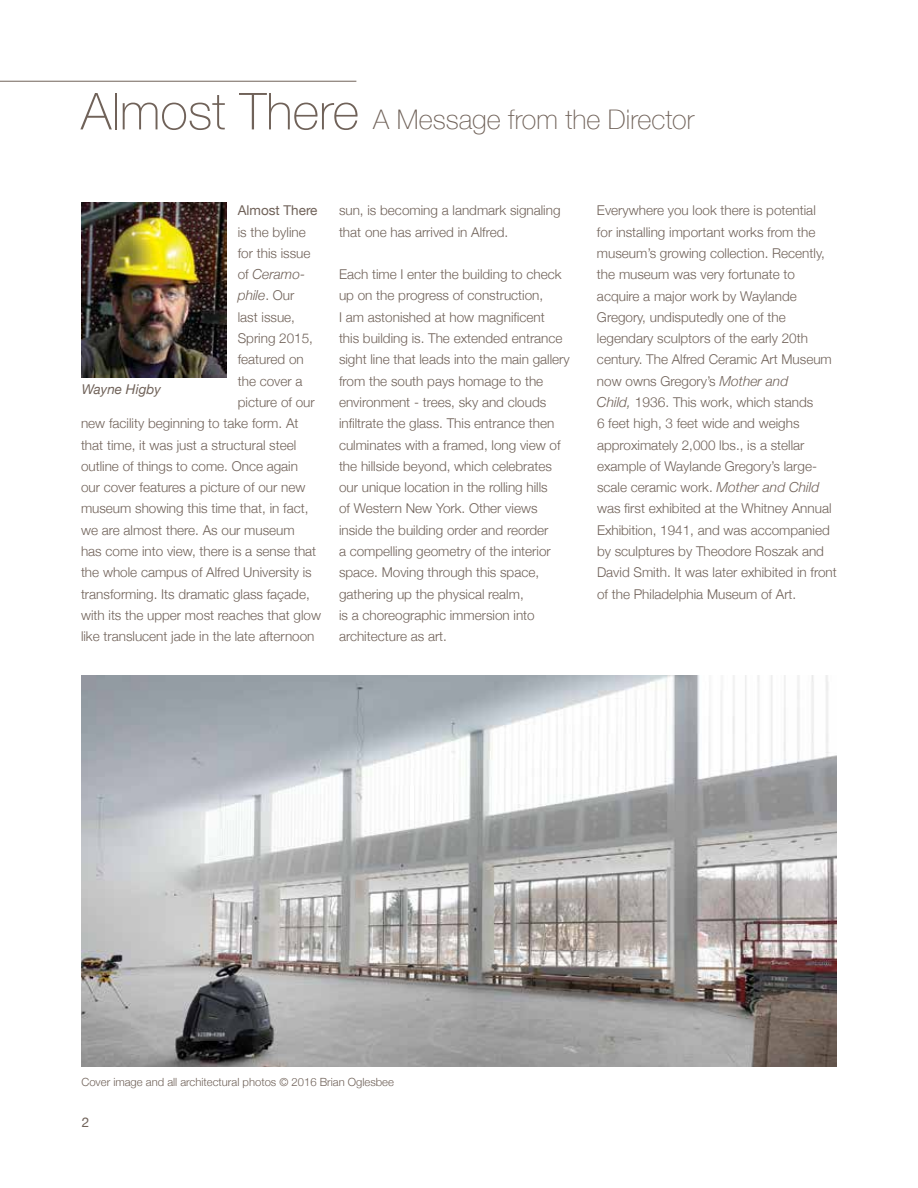
<style>
.page{position:relative;width:918px;height:1188px;background:#fff}
.page>*{position:absolute;margin:0;border:0;box-sizing:border-box;transform-origin:0 0}
.t1{font:100 27px "Helvetica Neue";color:#706259}
.t2{font:italic 300 13.8px/21.3px "Helvetica Neue";color:#706259}
.t3{font:300 13.5px/21.3px "Helvetica Neue";color:#706259}
.t4{font:13.5px "Helvetica Neue";color:#706259}
.t5{font:italic 13.5px "Helvetica Neue";color:#706259}
.t6{font:300 11.25px "Helvetica Neue";color:#706259}
.s1{font-size:51px}
.s2{font-style:normal;font-size:13.5px}
.s3{font-style:italic;font-size:13.8px}
.s4{font-size:13.8px}
</style>
<div class="page">
<img style="left:81px;top:675px;width:756px;height:391px">
<img style="left:81px;top:202px;width:146px;height:175px">
<hr style="left:0;top:81px;width:356px;height:1px;background:#706259">
<h1 class="t1" style="left:81px;top:99px;width:615px"><span class="s1">Almost There</span> A Message from the Director</h1>
<p class="t4" style="left:238px;top:201px;width:81px">Almost There</p>
<p class="t3" style="left:238px;top:220px;width:74px">is the byline for this issue</p>
<p class="t2" style="left:238px;top:263px;width:69px"><span class="s2">of</span> Ceramo&shy;phile<span class="s2">. Our</span></p>
<p class="t3" style="left:238px;top:305px;width:59px">last issue,</p>
<p class="t3" style="left:238px;top:327px;width:77px">Spring 2015,</p>
<p class="t3" style="left:238px;top:348px;width:68px">featured on</p>
<p class="t3" style="left:238px;top:369px;width:66px">the cover a</p>
<p class="t3" style="left:238px;top:391px;width:79px">picture of our</p>
<p class="t3" style="left:81px;top:412px;width:219px">new facility beginning to take form. At</p>
<p class="t3" style="left:81px;top:433px;width:217px">that time, it was just a structural steel</p>
<p class="t3" style="left:81px;top:454px;width:219px">outline of things to come. Once again</p>
<p class="t3" style="left:81px;top:476px;width:226px">our cover features a picture of our new</p>
<p class="t3" style="left:81px;top:497px;width:229px">museum showing this time that, in fact,</p>
<p class="t3" style="left:81px;top:518px;width:215px">we are almost there. As our museum</p>
<p class="t3" style="left:81px;top:540px;width:237px">has come into view, there is a sense that</p>
<p class="t3" style="left:81px;top:561px;width:232px">the whole campus of Alfred University is</p>
<p class="t3" style="left:81px;top:582px;width:230px">transforming. Its dramatic glass façade,</p>
<p class="t3" style="left:81px;top:604px;width:242px">with its the upper most reaches that glow</p>
<p class="t3" style="left:81px;top:625px;width:235px">like translucent jade in the late afternoon</p>
<p class="t5" style="left:82px;top:380px;width:81px">Wayne Higby</p>
<p class="t3" style="left:339px;top:199px;width:223px">sun, is becoming a landmark signaling that one has arrived in Alfred.</p>
<p class="t3" style="left:339px;top:263px;width:232px">Each time I enter the building to check up on the progress of construction,<br>I am astonished at how magnificent<br>this building is. The extended entrance sight line that leads into the main gallery from the south pays homage to the environment - trees, sky and clouds infiltrate the glass. This entrance then culminates with a framed, long view of the hillside beyond, which celebrates our unique location in the rolling hills<br>of Western New York. Other views inside the building order and reorder<br>a compelling geometry of the interior space. Moving through this space, gathering up the physical realm,<br>is a choreographic immersion into architecture as art.</p>
<p class="t3" style="left:597px;top:199px;width:241px">Everywhere you look there is potential<br>for installing important works from the museum’s growing collection. Recently, the museum was very fortunate to acquire a major work by Waylande Gregory, undisputedly one of the legendary sculptors of the early 20th century. The Alfred Ceramic Art Museum now owns Gregory’s <span class="s3">Mother and<br>Child,</span> <span class="s4">1936</span>. This work, which stands<br>6 feet high, 3 feet wide and weighs approximately 2,000 lbs., is a stellar example of Waylande Gregory’s large&shy;scale ceramic work. <span class="s3">Mother and Child </span>was first exhibited at the Whitney Annual Exhibition, 1941, and was accompanied by sculptures by Theodore Roszak and David Smith. It was later exhibited in front of the Philadelphia Museum of Art.</p>
<p class="t6" style="left:81px;top:1072px;width:314px">Cover image and all architectural photos © 2016 Brian Oglesbee</p>
<p class="t4" style="left:82px;top:1113px;width:9px">2</p>
</div>
